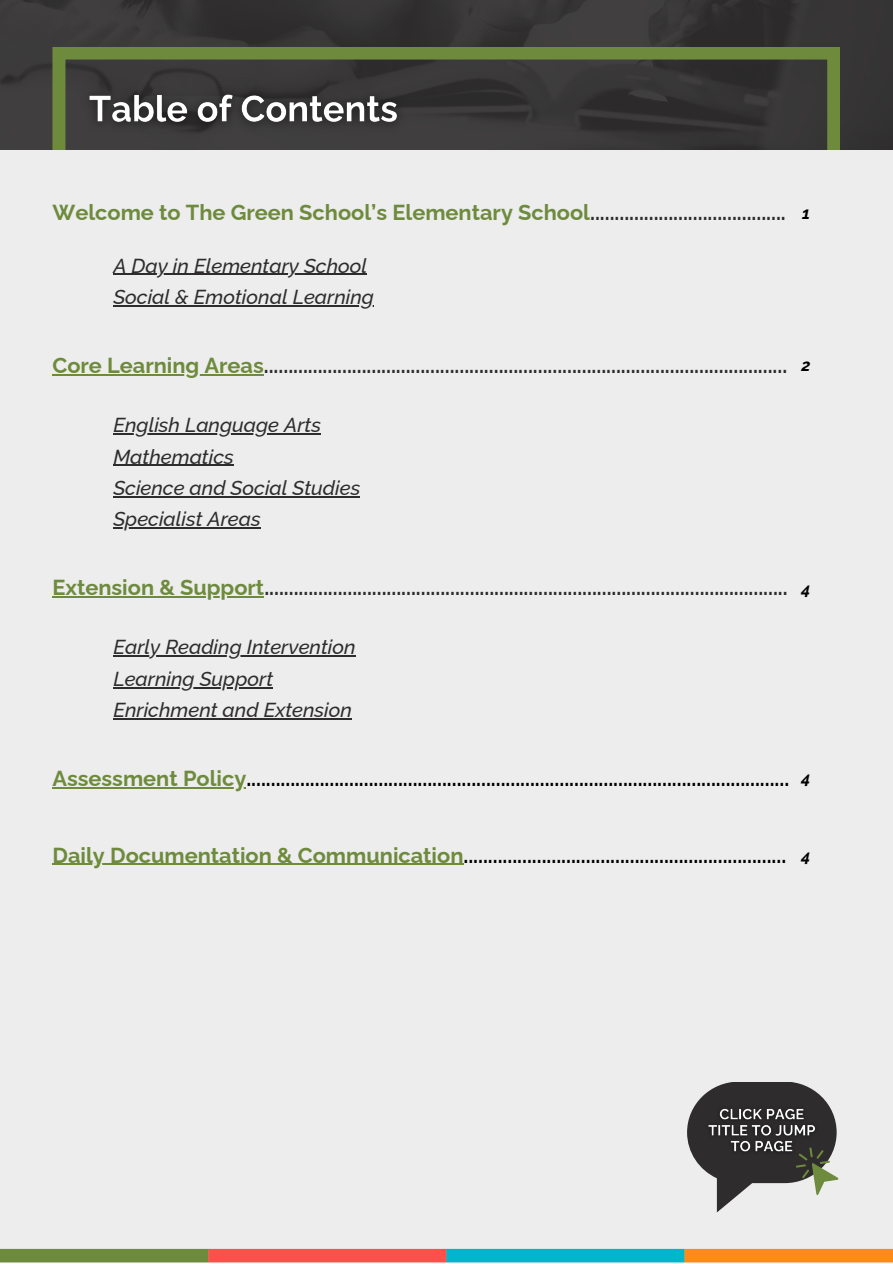
<style>
.page{position:relative;width:893px;height:1264px;background:#fff}
.page>*{position:absolute;margin:0;border:0;box-sizing:border-box;transform-origin:0 0}
.t1{font:700 21.75px "Raleway";color:#2e2c2c}
.t2{font:700 21.75px "Raleway";color:#000}
.t3{font:700 21.75px "Raleway";color:#6e8b3d}
.t4{font:italic 500 20.25px "Raleway";color:#2e2c2c}
.t5{font:italic 700 16.5px "Raleway";color:#000}
.s1{color:#2e2c2c}
.s2{color:#6e8b3d}
</style>
<div class="page">
<div style="left:0;top:0;width:892px;height:1262px;background:#ededed"></div>
<div style="left:0;top:0;width:892px;height:150px;background:#373536"></div>
<svg style="left:52px;top:46px;width:788px;height:104px"></svg>
<img style="left:73px;top:80px;width:339px;height:61px">
<div style="left:0;top:1248px;width:209px;height:14px;background:#6e8b3d"></div>
<div style="left:208px;top:1248px;width:238px;height:14px;background:#fb514a"></div>
<div style="left:446px;top:1248px;width:238px;height:14px;background:#00b6cb"></div>
<div style="left:684px;top:1248px;width:208px;height:14px;background:#fc8c17"></div>
<hr style="left:52px;top:374px;width:212px;height:1px;background:#6e8b3d">
<hr style="left:52px;top:596px;width:212px;height:1px;background:#6e8b3d">
<hr style="left:52px;top:787px;width:194px;height:1px;background:#6e8b3d">
<hr style="left:52px;top:863px;width:411px;height:1px;background:#6e8b3d">
<svg style="left:687px;top:1082px;width:152px;height:113px"></svg>
<hr style="left:113px;top:433px;width:208px;height:1px;background:#2e2c2c">
<hr style="left:113px;top:464px;width:121px;height:2px;background:#2e2c2c">
<hr style="left:113px;top:496px;width:247px;height:1px;background:#2e2c2c">
<hr style="left:113px;top:527px;width:148px;height:1px;background:#2e2c2c">
<img style="left:701px;top:1101px;width:122px;height:59px">
<hr style="left:113px;top:274px;width:254px;height:1px;background:#2e2c2c">
<hr style="left:113px;top:305px;width:261px;height:1px;background:#2e2c2c">
<hr style="left:113px;top:655px;width:242px;height:1px;background:#2e2c2c">
<hr style="left:113px;top:687px;width:160px;height:1px;background:#2e2c2c">
<hr style="left:113px;top:718px;width:239px;height:1px;background:#2e2c2c">
<p class="t3" style="left:52px;top:200px;width:734px">Welcome to The Green School’s Elementary School<span class="s1">........................................</span></p>
<p class="t4" style="left:113px;top:253px;width:255px">A Day in Elementary School</p>
<p class="t4" style="left:113px;top:285px;width:262px">Social &amp; Emotional Learning</p>
<p class="t5" style="left:802px;top:203px;width:9px">1</p>
<p class="t1" style="left:52px;top:353px;width:736px"><span class="s2">Core Learning Areas</span>...........................................................................................................</p>
<p class="t5" style="left:801px;top:356px;width:10px">2</p>
<p class="t4" style="left:113px;top:413px;width:209px">English Language Arts</p>
<p class="t4" style="left:113px;top:444px;width:122px">Mathematics</p>
<p class="t4" style="left:113px;top:476px;width:248px">Science and Social Studies</p>
<p class="t4" style="left:113px;top:507px;width:149px">Specialist Areas</p>
<p class="t1" style="left:52px;top:574px;width:736px"><span class="s2">Extension &amp; Support</span>...........................................................................................................</p>
<p class="t5" style="left:801px;top:580px;width:11px">4</p>
<p class="t4" style="left:113px;top:635px;width:244px">Early Reading Intervention</p>
<p class="t4" style="left:113px;top:667px;width:161px">Learning Support</p>
<p class="t4" style="left:113px;top:698px;width:240px">Enrichment and Extension</p>
<p class="t2" style="left:52px;top:765px;width:738px"><span class="s2">Assessment Policy</span>...............................................................................................................</p>
<p class="t5" style="left:801px;top:768px;width:11px">4</p>
<p class="t2" style="left:52px;top:842px;width:735px"><span class="s2">Daily Documentation &amp; Communication</span>..................................................................</p>
<p class="t5" style="left:801px;top:846px;width:11px">4</p>
</div>
